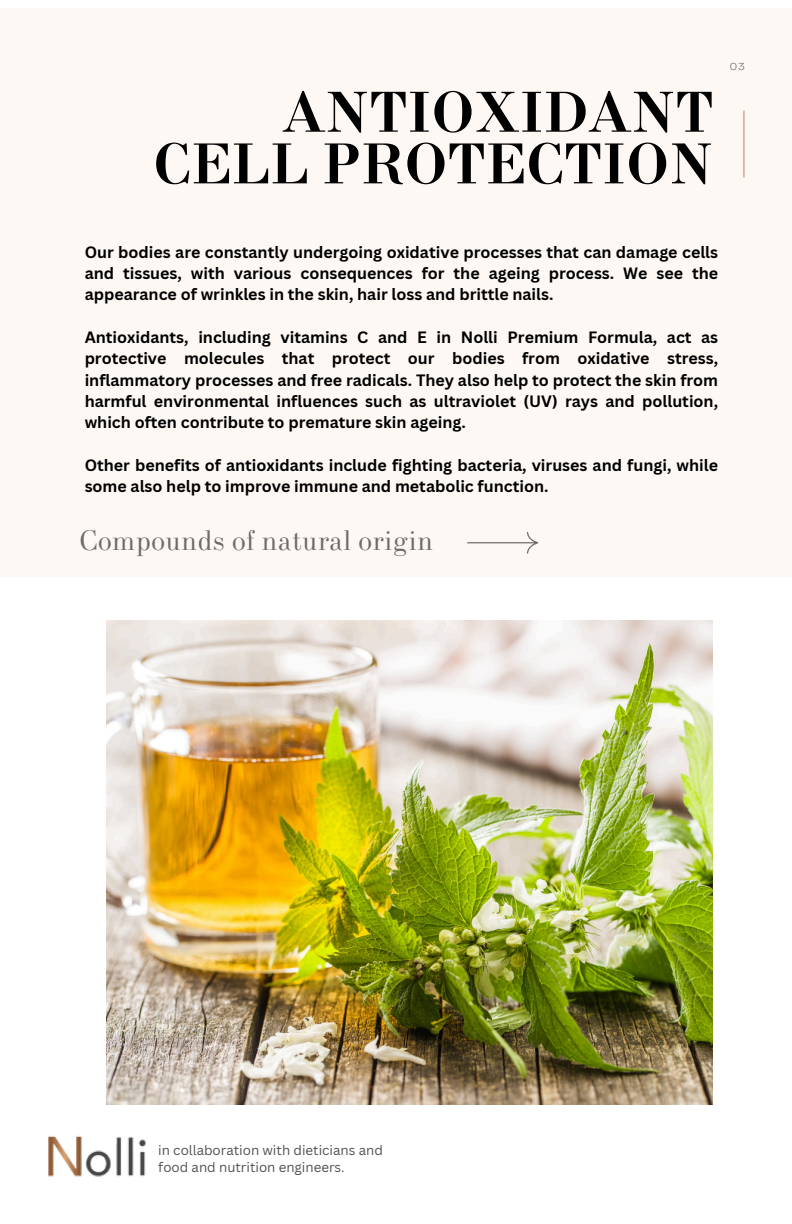
<style>
.page{position:relative;width:792px;height:1224px;background:#fff}
.page>*{position:absolute;margin:0;border:0;box-sizing:border-box;transform-origin:0 0}
.t1{font:700 57px/51.6px "New Standard";color:#000;text-align:right}
.t2{font:28px "New Standard";color:#6f6a67}
.t3{font:700 16px/21.4px "Canva Sans";color:#000;text-align:justify}
.t4{font:13.4px/17.8px "Canva Sans";color:#505050}
.t5{font:10.6px "Telegraf";color:#7f7f7f}
</style>
<div class="page">
<div style="left:0;top:8px;width:792px;height:569px;background:#fdf8f4"></div>
<img style="left:106px;top:620px;width:606px;height:485px">
<hr style="left:743px;top:111px;width:2px;height:67px;background:#dba886">
<img style="left:48px;top:1135px;width:98px;height:42px">
<svg style="left:468px;top:532px;width:70px;height:21px"></svg>
<h1 class="t1" style="left:152px;top:86px;width:562px">ANTIOXIDANT<br>CELL PROTECTION</h1>
<h3 class="t5" style="left:730px;top:62px;width:17px">03</h3>
<p class="t3" style="left:85px;top:241px;width:635px">Our bodies are constantly undergoing oxidative processes that can damage cells and tissues, with various consequences for the ageing process. We see the appearance of wrinkles in the skin, hair loss and brittle nails.</p>
<h3 class="t3" style="left:85px;top:326px;width:635px">Antioxidants, including vitamins C and E in Nolli Premium Formula, act as protective molecules that protect our bodies from oxidative stress, inflammatory processes and free radicals. They also help to protect the skin from harmful environmental influences such as ultraviolet (UV) rays and pollution, which often contribute to premature skin ageing.</h3>
<h3 class="t3" style="left:85px;top:454px;width:635px">Other benefits of antioxidants include fighting bacteria, viruses and fungi, while some also help to improve immune and metabolic function.</h3>
<p class="t2" style="left:79px;top:523px;width:356px">Compounds of natural origin</p>
<p class="t4" style="left:158px;top:1140px;width:226px">in collaboration with dieticians and food and nutrition engineers.</p>
</div>
